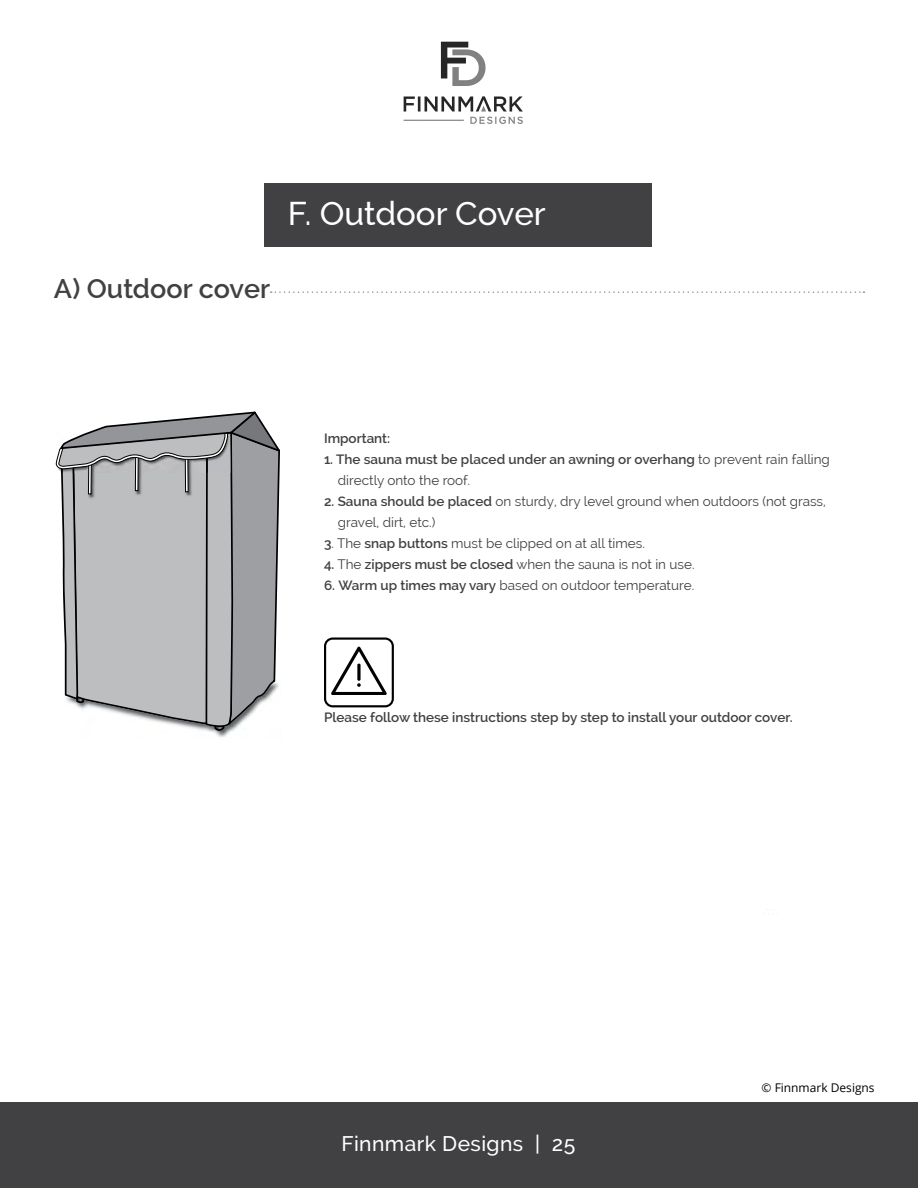
<style>
.page{position:relative;width:918px;height:1188px;background:#fff}
.page>*{position:absolute;margin:0;border:0;box-sizing:border-box;transform-origin:0 0}
.t1{font:500 33px "Raleway";color:#fff}
.t2{font:600 27px "Raleway";color:#414042}
.t3{font:500 21px "Raleway";letter-spacing:.02em;color:#fff}
.t4{font:13.5px/21px "Raleway";color:#414042}
.t5{font:600 13.5px/21px "Raleway";color:#414042}
.t6{font:12px "Open Sans";color:#000}
.s1{font-weight:400}
.s2{font-weight:600}
</style>
<div class="page">
<div style="left:0;top:1102px;width:918px;height:86px;background:#414042"></div>
<div style="left:264px;top:184px;width:388px;height:63px;background:#414042"></div>
<svg style="left:271px;top:291px;width:593px;height:2px"></svg>
<img style="left:213px;top:732px;width:17px;height:6px">
<svg style="left:56px;top:411px;width:224px;height:321px"></svg>
<svg style="left:324px;top:637px;width:70px;height:70px"></svg>
<img style="left:403px;top:41px;width:120px;height:83px">
<h1 class="t1" style="left:288px;top:194px;width:259px">F. Outdoor Cover</h1>
<h2 class="t2" style="left:54px;top:273px;width:218px">A) Outdoor cover</h2>
<p class="t5" style="left:324px;top:428px;width:68px">Important:</p>
<p class="t5" style="left:338px;top:449px;width:494px;text-indent:-14px">1. The sauna must be placed under an awning or overhang <span class="s1">to prevent rain falling directly onto the roof.</span></p>
<p class="t4" style="left:338px;top:491px;width:490px;text-indent:-14px"><span class="s2">2. Sauna should be placed</span> on sturdy, dry level ground when outdoors (not grass, gravel, dirt, etc.)</p>
<p class="t4" style="left:324px;top:533px;width:322px"><span class="s2">3</span>. The <span class="s2">snap buttons</span> must be clipped on at all times.</p>
<p class="t4" style="left:324px;top:554px;width:372px"><span class="s2">4.</span> The <span class="s2">zippers must be closed</span> when the sauna is not in use.</p>
<p class="t4" style="left:324px;top:575px;width:372px"><span class="s2">6. Warm up times may vary</span> based on outdoor temperature.</p>
<p class="t5" style="left:324px;top:707px;width:470px">Please follow these instructions step by step to install your outdoor cover.</p>
<h3 class="t3" style="left:341px;top:1132px;width:235px">Finnmark Designs | 25</h3>
<p class="t6" style="left:762px;top:1080px;width:115px">© Finnmark Designs</p>
</div>
